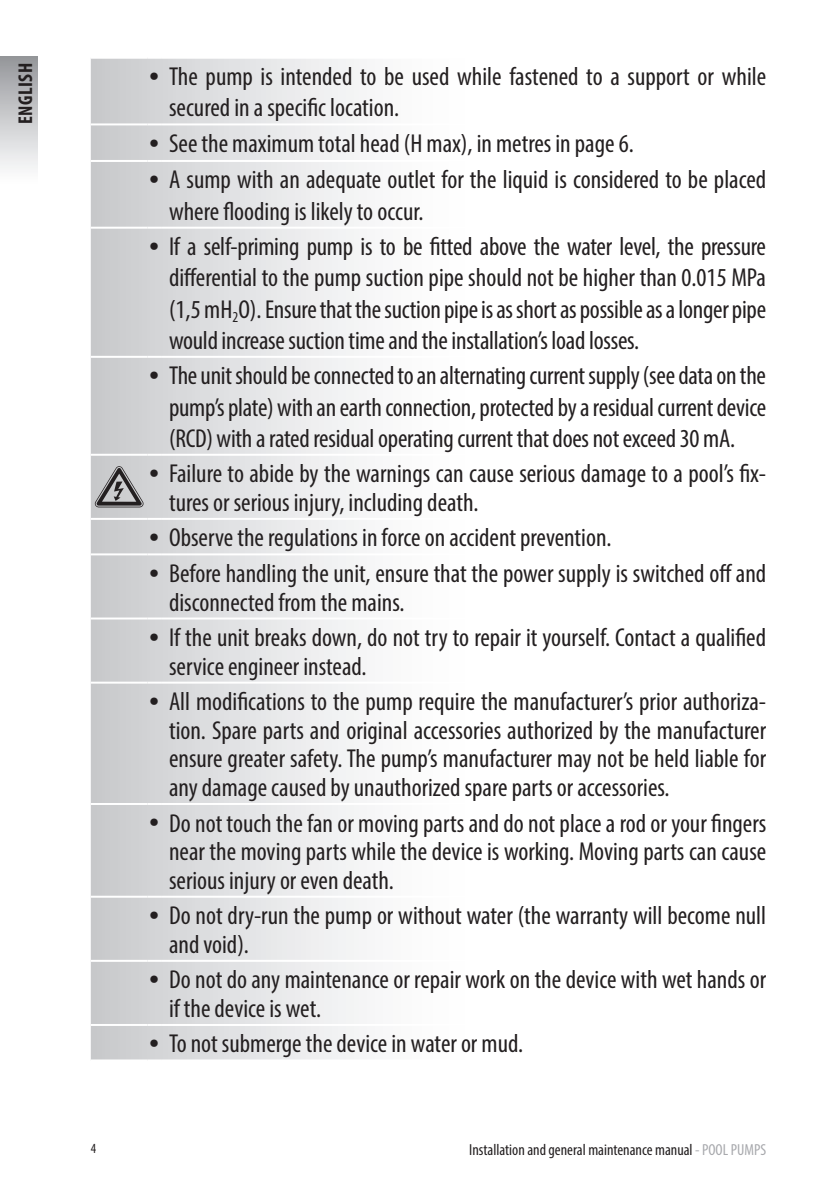
<style>
.page{position:relative;width:840px;height:1191px;background:#fff}
.page>*{position:absolute;margin:0;border:0;box-sizing:border-box;transform-origin:0 0}
.Estilo_de_párrafo_1{font:condensed 26px/28.6px "Myriad Pro";color:#231f20}
.Estilo_de_párrafo_1-2{font:900 26px "Myriad Pro";color:#231f20}
.t1{font:700 condensed 20px "Myriad Pro";letter-spacing:.02em;color:#231f20}
.t2{font:condensed 16px "Myriad Pro";color:#231f20}
.t3{font:condensed 14px "Myriad Pro";color:#231f20}
.s1{font-weight:900;font-stretch:normal}
.s2{color:#a8a9ad}
</style>
<div class="page">
<div style="left:0;top:57px;width:38px;height:128px;background:linear-gradient(to bottom,#97989d,#fff)"></div>
<svg style="left:91px;top:59px;width:268px;height:395px"></svg>
<svg style="left:91px;top:456px;width:268px;height:603px"></svg>
<svg style="left:147px;top:58px;width:14px;height:1px"></svg>
<hr style="left:91px;top:123px;width:56px;height:2px;background:#fff">
<svg style="left:147px;top:123px;width:14px;height:2px"></svg>
<hr style="left:161px;top:123px;width:604px;height:2px;background:#fff">
<hr style="left:91px;top:160px;width:56px;height:2px;background:#fff">
<svg style="left:147px;top:160px;width:14px;height:2px"></svg>
<hr style="left:161px;top:160px;width:604px;height:2px;background:#fff">
<hr style="left:91px;top:227px;width:56px;height:2px;background:#fff">
<svg style="left:147px;top:227px;width:14px;height:2px"></svg>
<hr style="left:161px;top:227px;width:604px;height:2px;background:#fff">
<hr style="left:91px;top:356px;width:56px;height:2px;background:#fff">
<svg style="left:147px;top:356px;width:14px;height:2px"></svg>
<hr style="left:161px;top:356px;width:604px;height:2px;background:#fff">
<hr style="left:91px;top:518px;width:56px;height:2px;background:#fff">
<svg style="left:147px;top:518px;width:14px;height:2px"></svg>
<hr style="left:161px;top:518px;width:604px;height:2px;background:#fff">
<hr style="left:91px;top:553px;width:56px;height:2px;background:#fff">
<svg style="left:147px;top:553px;width:14px;height:2px"></svg>
<hr style="left:161px;top:553px;width:604px;height:2px;background:#fff">
<hr style="left:91px;top:617px;width:56px;height:2px;background:#fff">
<svg style="left:147px;top:617px;width:14px;height:2px"></svg>
<hr style="left:161px;top:617px;width:604px;height:2px;background:#fff">
<hr style="left:91px;top:681px;width:56px;height:2px;background:#fff">
<svg style="left:147px;top:681px;width:14px;height:2px"></svg>
<hr style="left:161px;top:681px;width:604px;height:2px;background:#fff">
<hr style="left:91px;top:803px;width:56px;height:2px;background:#fff">
<svg style="left:147px;top:803px;width:14px;height:2px"></svg>
<hr style="left:161px;top:803px;width:604px;height:2px;background:#fff">
<hr style="left:91px;top:895px;width:56px;height:2px;background:#fff">
<svg style="left:147px;top:895px;width:14px;height:2px"></svg>
<hr style="left:161px;top:895px;width:604px;height:2px;background:#fff">
<hr style="left:91px;top:959px;width:56px;height:2px;background:#fff">
<svg style="left:147px;top:959px;width:14px;height:2px"></svg>
<hr style="left:161px;top:959px;width:604px;height:2px;background:#fff">
<hr style="left:91px;top:1024px;width:56px;height:2px;background:#fff">
<svg style="left:147px;top:1024px;width:14px;height:2px"></svg>
<hr style="left:161px;top:1024px;width:604px;height:2px;background:#fff">
<svg style="left:147px;top:1059px;width:14px;height:1px"></svg>
<svg style="left:95px;top:466px;width:48px;height:41px;background:#969597"></svg>
<p class="t1" style="left:13px;top:124px;width:62px;rotate:-90deg">ENGLISH</p>
<p class="Estilo_de_párrafo_1" style="left:149px;top:62px;width:617px"><span class="s1">•</span> The pump is intended to be used while fastened to a support or while</p>
<p class="Estilo_de_párrafo_1" style="left:169px;top:93px;width:231px">secured in a specific location.</p>
<p class="Estilo_de_párrafo_1" style="left:149px;top:129px;width:485px"><span class="s1">•</span> See the maximum total head (H max), in metres in page 6.</p>
<p class="Estilo_de_párrafo_1" style="left:149px;top:165px;width:618px"><span class="s1">•</span> A sump with an adequate outlet for the liquid is considered to be placed</p>
<p class="Estilo_de_párrafo_1" style="left:169px;top:196px;width:256px">where flooding is likely to occur.</p>
<p class="Estilo_de_párrafo_1" style="left:149px;top:232px;width:617px"><span class="s1">•</span> If a self-priming pump is to be fitted above the water level, the pressure</p>
<p class="Estilo_de_párrafo_1" style="left:169px;top:262px;width:598px;line-height:31.2px;text-align:justify">differential to the pump suction pipe should not be higher than 0.015 MPa (1,5 mH<sub>2</sub>O). Ensure that the suction pipe is as short as possible as a longer pipe would increase suction time and the installation’s load losses.</p>
<p class="Estilo_de_párrafo_1" style="left:149px;top:361px;width:617px"><span class="s1">•</span> The unit should be connected to an alternating current supply (see data on the</p>
<p class="Estilo_de_párrafo_1" style="left:169px;top:391px;width:598px;line-height:31.2px">pump’s plate) with an earth connection, protected by a residual current device (RCD) with a rated residual operating current that does not exceed 30 mA.</p>
<p class="Estilo_de_párrafo_1" style="left:149px;top:459px;width:617px"><span class="s1">•</span> Failure to abide by the warnings can cause serious damage to a pool’s fix-</p>
<p class="Estilo_de_párrafo_1" style="left:169px;top:487px;width:311px">tures or serious injury, including death.</p>
<p class="Estilo_de_párrafo_1" style="left:149px;top:523px;width:463px"><span class="s1">•</span> Observe the regulations in force on accident prevention.</p>
<p class="Estilo_de_párrafo_1-2" style="left:149px;top:556px;width:11px">•</p>
<p class="Estilo_de_párrafo_1" style="left:169px;top:558px;width:598px">Before handling the unit, ensure that the power supply is switched off and disconnected from the mains.</p>
<p class="Estilo_de_párrafo_1-2" style="left:149px;top:620px;width:11px">•</p>
<p class="Estilo_de_párrafo_1" style="left:169px;top:623px;width:598px">If the unit breaks down, do not try to repair it yourself. Contact a qualified service engineer instead.</p>
<p class="Estilo_de_párrafo_1" style="left:149px;top:687px;width:617px"><span class="s1">•</span> All modifications to the pump require the manufacturer’s prior authoriza-</p>
<p class="Estilo_de_párrafo_1" style="left:169px;top:715px;width:598px;text-align:justify">tion. Spare parts and original accessories authorized by the manufacturer ensure greater safety. The pump’s manufacturer may not be held liable for any damage caused by unauthorized spare parts or accessories.</p>
<p class="Estilo_de_párrafo_1" style="left:149px;top:808px;width:618px"><span class="s1">•</span> Do not touch the fan or moving parts and do not place a rod or your fingers</p>
<p class="Estilo_de_párrafo_1" style="left:169px;top:837px;width:598px">near the moving parts while the device is working. Moving parts can cause serious injury or even death.</p>
<p class="Estilo_de_párrafo_1" style="left:149px;top:901px;width:617px"><span class="s1">•</span> Do not dry-run the pump or without water (the warranty will become null</p>
<p class="Estilo_de_párrafo_1" style="left:169px;top:929px;width:81px">and void).</p>
<p class="Estilo_de_párrafo_1" style="left:149px;top:965px;width:617px"><span class="s1">•</span> Do not do any maintenance or repair work on the device with wet hands or</p>
<p class="Estilo_de_párrafo_1" style="left:169px;top:993px;width:153px">if the device is wet.</p>
<p class="Estilo_de_párrafo_1" style="left:149px;top:1029px;width:375px"><span class="s1">•</span> To not submerge the device in water or mud.</p>
<p class="t3" style="left:91px;top:1140px;width:7px">4</p>
<p class="t2" style="left:469px;top:1139px;width:298px">Installation and general maintenance manual <span class="s2">- POOL PUMPS</span></p>
</div>
